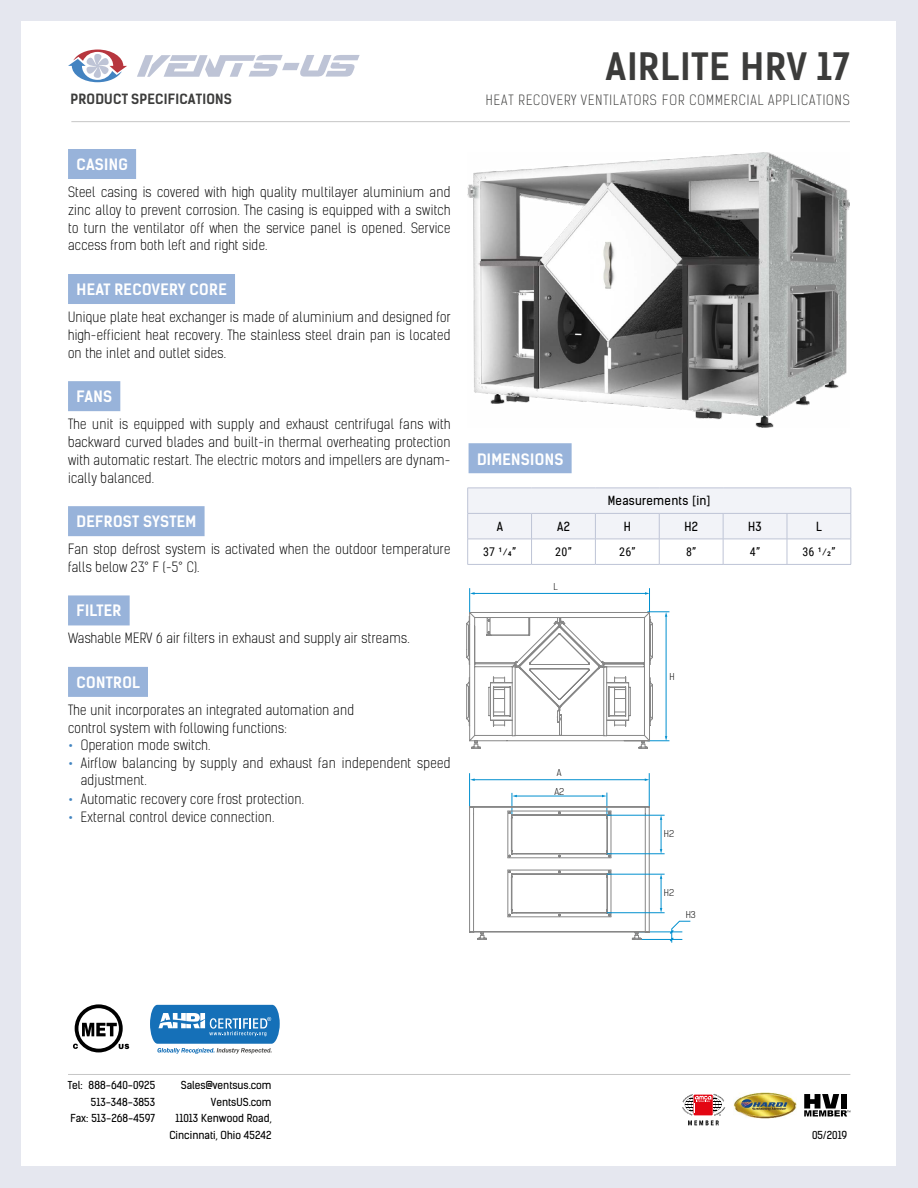
<style>
.page{position:relative;width:918px;height:1188px;background:#fff}
.page>*{position:absolute;margin:0;border:0;box-sizing:border-box;transform-origin:0 0}
.t1{font:36px "Kelson Sans Bold BG";letter-spacing:.025em;color:#3c3c3b}
.t2{font:15px "Kelson Sans Bold BG";letter-spacing:.02em;color:#fff}
.t3{font:13.5px/17.9px "Kelson Sans Light RU";letter-spacing:.02em;color:#000;text-align:justify}
.t4{font:13.5px "Kelson Sans Light RU";letter-spacing:.075em;color:#3c3c3b}
.t5{font:13.5px "Kelson Sans Bold BG";letter-spacing:.015em;color:#3c3c3b}
.t6{font:12px "Kelson Sans Regular BG";letter-spacing:.025em;color:#000}
.t7{font:12px "Roboto Condensed";letter-spacing:.025em;color:#000}
.t8{font:10.5px/16.5px "Kelson Sans Regular BG";color:#000;text-align:right}
.t9{font:300 9px/18.1px "Kelson Sans";color:#000;scale:1.12 1}
.s1{font-family:"Kelson Sans";font-weight:700;color:#4284c0}
</style>
<div class="page">
<img style="left:734px;top:1092px;width:63px;height:26px">
<svg style="left:804px;top:1094px;width:46px;height:22px"></svg>
<svg style="left:682px;top:1094px;width:43px;height:31px"></svg>
<div style="left:0;top:0;width:21px;height:1188px;background:#e5e7ef"></div>
<div style="left:0;top:1167px;width:918px;height:21px;background:#e5e7ef"></div>
<div style="left:0;top:0;width:918px;height:21px;background:#e5e7ef"></div>
<div style="left:897px;top:0;width:21px;height:1188px;background:#e5e7ef"></div>
<svg style="left:68px;top:50px;width:59px;height:32px"></svg>
<svg style="left:137px;top:55px;width:223px;height:22px"></svg>
<hr style="left:71px;top:121px;width:779px;height:1px;background:#c6c6c6">
<hr style="left:68px;top:1074px;width:782px;height:1px;background:#c6c6c6">
<div style="left:469px;top:443px;width:103px;height:30px;background:#98b3da"></div>
<div style="left:68px;top:149px;width:68px;height:30px;background:#98b3da"></div>
<div style="left:68px;top:274px;width:167px;height:30px;background:#98b3da"></div>
<div style="left:68px;top:381px;width:52px;height:30px;background:#98b3da"></div>
<div style="left:68px;top:506px;width:137px;height:30px;background:#98b3da"></div>
<div style="left:68px;top:595px;width:62px;height:30px;background:#98b3da"></div>
<div style="left:68px;top:667px;width:80px;height:30px;background:#98b3da"></div>
<svg style="left:467px;top:488px;width:385px;height:76px"></svg>
<hr style="left:468px;top:564px;width:64px;height:1px;background:#bec4d6">
<hr style="left:532px;top:564px;width:63px;height:1px;background:#bec4d6">
<hr style="left:595px;top:564px;width:64px;height:1px;background:#bec4d6">
<hr style="left:659px;top:564px;width:64px;height:1px;background:#bec4d6">
<hr style="left:723px;top:564px;width:64px;height:1px;background:#bec4d6">
<hr style="left:787px;top:564px;width:64px;height:1px;background:#bec4d6">
<svg style="left:150px;top:1005px;width:130px;height:49px"></svg>
<svg style="left:73px;top:1004px;width:56px;height:48px"></svg>
<hr style="left:474px;top:779px;width:172px;height:1px;background:#008fcf">
<svg style="left:470px;top:778px;width:5px;height:3px"></svg>
<hr style="left:516px;top:796px;width:87px;height:1px;background:#008fcf">
<svg style="left:466px;top:588px;width:203px;height:161px"></svg>
<hr style="left:469px;top:773px;width:1px;height:34px;background:#008fcf">
<hr style="left:649px;top:773px;width:1px;height:34px;background:#008fcf">
<hr style="left:511px;top:877px;width:1px;height:33px;background:#878787">
<hr style="left:512px;top:877px;width:1px;height:33px;background:#878787">
<hr style="left:508px;top:870px;width:1px;height:47px;background:#878787">
<hr style="left:511px;top:818px;width:1px;height:33px;background:#878787">
<hr style="left:512px;top:818px;width:1px;height:33px;background:#878787">
<hr style="left:508px;top:811px;width:1px;height:47px;background:#878787">
<hr style="left:473px;top:814px;width:1px;height:118px;background:#878787">
<hr style="left:469px;top:807px;width:1px;height:125px;background:#878787">
<svg style="left:508px;top:850px;width:9px;height:8px"></svg>
<svg style="left:508px;top:871px;width:9px;height:7px"></svg>
<svg style="left:508px;top:910px;width:9px;height:7px"></svg>
<svg style="left:508px;top:793px;width:9px;height:26px"></svg>
<svg style="left:469px;top:931px;width:18px;height:9px"></svg>
<hr style="left:611px;top:811px;width:1px;height:47px;background:#878787">
<hr style="left:611px;top:870px;width:1px;height:47px;background:#878787">
<hr style="left:607px;top:877px;width:1px;height:33px;background:#878787">
<hr style="left:607px;top:818px;width:1px;height:33px;background:#878787">
<svg style="left:606px;top:850px;width:5px;height:8px"></svg>
<svg style="left:602px;top:793px;width:9px;height:26px"></svg>
<svg style="left:606px;top:871px;width:5px;height:7px"></svg>
<svg style="left:606px;top:909px;width:5px;height:8px"></svg>
<hr style="left:508px;top:811px;width:103px;height:1px;background:#878787">
<hr style="left:517px;top:815px;width:94px;height:1px;background:#878787">
<hr style="left:517px;top:853px;width:94px;height:1px;background:#878787">
<hr style="left:517px;top:854px;width:94px;height:1px;background:#878787">
<hr style="left:508px;top:858px;width:103px;height:1px;background:#878787">
<hr style="left:508px;top:870px;width:103px;height:1px;background:#878787">
<hr style="left:517px;top:874px;width:94px;height:1px;background:#878787">
<hr style="left:517px;top:913px;width:94px;height:1px;background:#878787">
<hr style="left:508px;top:917px;width:103px;height:1px;background:#878787">
<hr style="left:645px;top:814px;width:1px;height:118px;background:#878787">
<hr style="left:649px;top:807px;width:1px;height:125px;background:#878787">
<svg style="left:645px;top:806px;width:5px;height:8px"></svg>
<svg style="left:632px;top:921px;width:59px;height:22px"></svg>
<hr style="left:471px;top:932px;width:178px;height:1px;background:#878787">
<hr style="left:474px;top:931px;width:171px;height:1px;background:#878787">
<hr style="left:470px;top:806px;width:179px;height:1px;background:#878787">
<hr style="left:474px;top:807px;width:171px;height:1px;background:#878787">
<hr style="left:607px;top:854px;width:58px;height:1px;background:#008fcf">
<hr style="left:607px;top:815px;width:58px;height:1px;background:#008fcf">
<hr style="left:661px;top:819px;width:1px;height:31px;background:#008fcf">
<hr style="left:607px;top:912px;width:58px;height:1px;background:#008fcf">
<hr style="left:607px;top:874px;width:58px;height:1px;background:#008fcf">
<hr style="left:661px;top:878px;width:1px;height:31px;background:#008fcf">
<img style="left:468px;top:153px;width:382px;height:275px">
<p class="t5" style="left:70px;top:90px;width:163px">PRODUCT SPECIFICATIONS</p>
<p class="t2" style="left:77px;top:155px;width:53px">CASING</p>
<p class="t3" style="left:68px;top:183px;width:384px">Steel casing is covered with high quality multilayer aluminium and zinc alloy to prevent corrosion. The casing is equipped with a switch to turn the ventilator off when the service panel is opened. Service access from both left and right side.</p>
<p class="t2" style="left:77px;top:280px;width:152px">HEAT RECOVERY CORE</p>
<p class="t3" style="left:68px;top:308px;width:384px">Unique plate heat exchanger is made of aluminium and designed for high-efficient heat recovery. The stainless steel drain pan is located on the inlet and outlet sides.</p>
<p class="t2" style="left:77px;top:387px;width:37px">FANS</p>
<p class="t3" style="left:68px;top:415px;width:384px">The unit is equipped with supply and exhaust centrifugal fans with backward curved blades and built-in thermal overheating protection with automatic restart. The electric motors and impellers are dynam&shy;ically balanced.</p>
<p class="t2" style="left:77px;top:512px;width:121px">DEFROST SYSTEM</p>
<p class="t3" style="left:68px;top:540px;width:384px">Fan stop defrost system is activated when the outdoor temperature falls below 23° F (-5° C).</p>
<p class="t2" style="left:77px;top:602px;width:46px">FILTER</p>
<p class="t3" style="left:68px;top:630px;width:343px">Washable MERV 6 air filters in exhaust and supply air streams.</p>
<p class="t2" style="left:77px;top:673px;width:65px">CONTROL</p>
<p class="t3" style="left:68px;top:701px;width:288px">The unit incorporates an integrated automation and control system with following functions:</p>
<p class="t3" style="left:68px;top:737px;width:144px"><span class="s1">•</span> Operation mode switch.</p>
<p class="t3" style="left:81px;top:755px;width:371px;line-height:16.5px;text-indent:-13px"><span class="s1">•</span> Airflow balancing by supply and exhaust fan independent speed adjustment.</p>
<p class="t3" style="left:68px;top:790px;width:237px"><span class="s1">•</span> Automatic recovery core frost protection.</p>
<p class="t3" style="left:68px;top:808px;width:208px"><span class="s1">•</span> External control device connection.</p>
<h1 class="t1" style="left:606px;top:45px;width:246px">AIRLITE HRV 17</h1>
<p class="t4" style="left:486px;top:91px;width:365px">HEAT RECOVERY VENTILATORS FOR COMMERCIAL APPLICATIONS</p>
<p class="t2" style="left:477px;top:450px;width:88px">DIMENSIONS</p>
<p class="t6" style="left:608px;top:493px;width:104px">Measurements [in]</p>
<p class="t6" style="left:497px;top:519px;width:8px">A</p>
<p class="t6" style="left:557px;top:519px;width:14px">A2</p>
<p class="t6" style="left:624px;top:519px;width:9px">H</p>
<p class="t6" style="left:684px;top:519px;width:15px">H2</p>
<p class="t6" style="left:748px;top:519px;width:15px">H3</p>
<p class="t6" style="left:816px;top:519px;width:7px">L</p>
<p class="t7" style="left:483px;top:543px;width:35px">37 ¹⁄4”</p>
<p class="t7" style="left:555px;top:543px;width:18px">20”</p>
<p class="t7" style="left:619px;top:543px;width:18px">26”</p>
<p class="t7" style="left:686px;top:543px;width:12px">8”</p>
<p class="t7" style="left:750px;top:543px;width:12px">4”</p>
<p class="t7" style="left:802px;top:543px;width:35px">36 ¹⁄2”</p>
<p class="t9" style="left:553px;top:578px;width:5px">L</p>
<p class="t9" style="left:554px;top:764px;width:10px">A<br>A2</p>
<p class="t9" style="left:669px;top:668px;width:6px">H</p>
<p class="t9" style="left:664px;top:825px;width:11px">H2</p>
<p class="t9" style="left:664px;top:884px;width:11px">H2</p>
<p class="t9" style="left:686px;top:906px;width:10px">H3</p>
<p class="t8" style="left:68px;top:1077px;width:89px">Tel: 888-640-0925<br>513-348-3853<br>Fax: 513-268-4597</p>
<p class="t8" style="left:169px;top:1077px;width:104px">Sales@ventsus.com<br>VentsUS.com<br>11013 Kenwood Road,<br>Cincinnati, Ohio 45242</p>
<p class="t8" style="left:812px;top:1127px;width:37px">05/2019</p>
</div>
